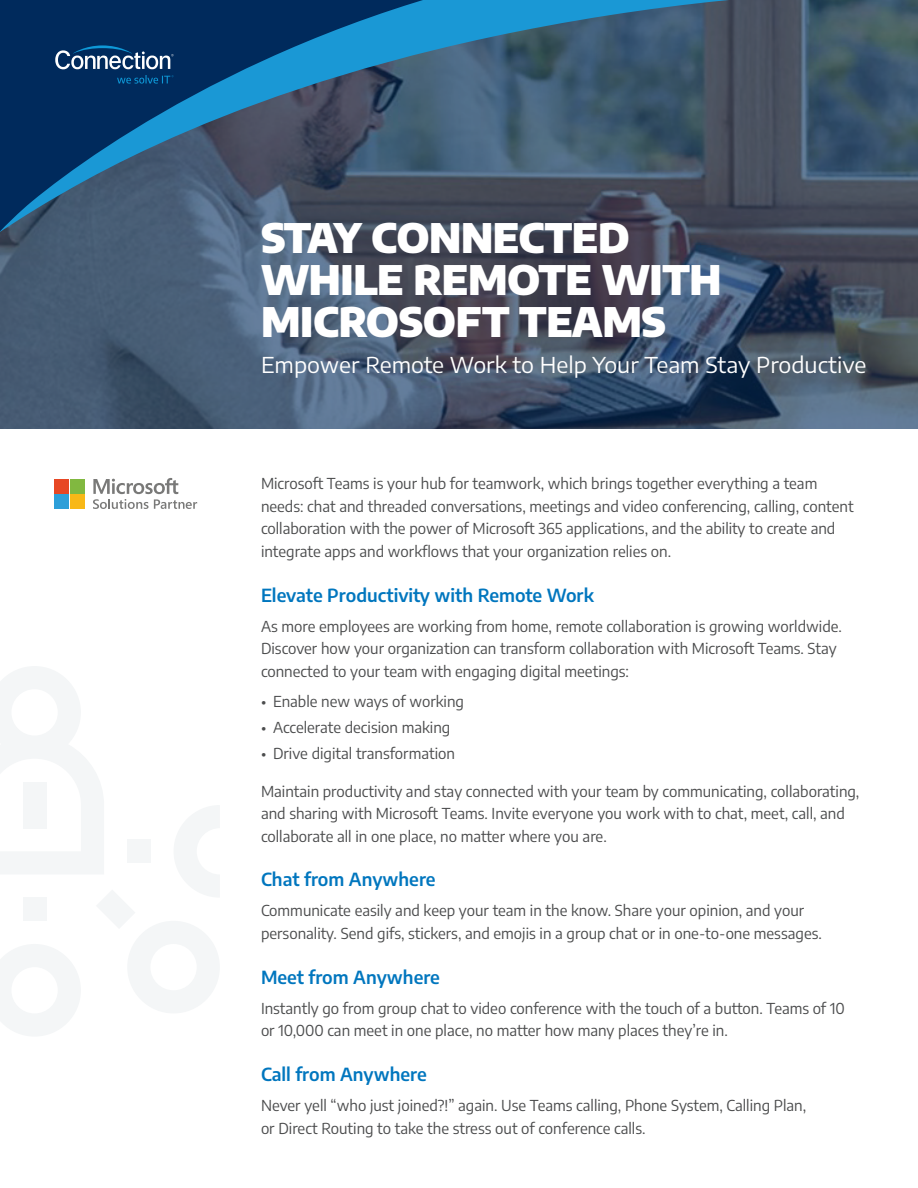
<style>
.page{position:relative;width:918px;height:1188px;background:#fff}
.page>*{position:absolute;margin:0;border:0;box-sizing:border-box;transform-origin:0 0}
.t1{font:900 40.5px/42px "Encode Sans";letter-spacing:-.01em;color:#fff}
.Services_Sub-Headlin{font:21.75px "Encode Sans Semi Expanded";color:#fff}
.Body_Subhead{font:600 18px "Encode Sans";color:#0076be}
.Body{font:15px/22.5px "Encode Sans";color:#4b4c4d}
</style>
<div class="page">
<img style="left:0;top:233px;width:918px;height:196px">
<svg style="left:0;top:233px;width:487px;height:10px;background:#47566b"></svg>
<svg style="left:0;top:0;width:918px;height:233px;background:#335471"></svg>
<svg style="left:55px;top:45px;width:119px;height:24px"></svg>
<svg style="left:117px;top:75px;width:57px;height:9px"></svg>
<svg style="left:93px;top:478px;width:104px;height:31px"></svg>
<div style="left:54px;top:479px;width:14px;height:14px;background:#e74724"></div>
<div style="left:70px;top:479px;width:14px;height:14px;background:#81b840"></div>
<div style="left:54px;top:495px;width:14px;height:14px;background:#2d9fd9"></div>
<div style="left:70px;top:495px;width:14px;height:14px;background:#f8b817"></div>
<svg style="left:0;top:666px;width:219px;height:370px"></svg>
<div style="left:23px;top:782px;width:23px;height:46px;background:#f4f6f7"></div>
<div style="left:127px;top:840px;width:23px;height:23px;background:#f4f6f7"></div>
<h1 class="t1" style="left:261px;top:213px;width:462px">STAY CONNECTED<br>WHILE REMOTE WITH<br>MICROSOFT TEAMS</h1>
<p class="Services_Sub-Headlin" style="left:261px;top:350px;width:607px">Empower Remote Work to Help Your Team Stay Productive</p>
<p class="Body" style="left:261px;top:471px;width:594px">Microsoft Teams is your hub for teamwork, which brings together everything a team needs: chat and threaded conversations, meetings and video conferencing, calling, content collaboration with the power of Microsoft 365 applications, and the ability to create and integrate apps and workflows that your organization relies on.</p>
<p class="Body_Subhead" style="left:261px;top:582px;width:334px">Elevate Productivity with Remote Work</p>
<p class="Body" style="left:261px;top:614px;width:583px">As more employees are working from home, remote collaboration is growing worldwide.<br>Discover how your organization can transform collaboration with Microsoft Teams. Stay connected to your team with engaging digital meetings:</p>
<p class="Body" style="left:261px;top:689px;width:205px">• Enable new ways of working</p>
<p class="Body" style="left:261px;top:715px;width:191px">• Accelerate decision making</p>
<p class="Body" style="left:261px;top:741px;width:196px">• Drive digital transformation</p>
<p class="Body" style="left:261px;top:779px;width:600px">Maintain productivity and stay connected with your team by communicating, collaborating, and sharing with Microsoft Teams. Invite everyone you work with to chat, meet, call, and collaborate all in one place, no matter where you are.</p>
<p class="Body_Subhead" style="left:261px;top:867px;width:176px">Chat from Anywhere</p>
<p class="Body" style="left:261px;top:899px;width:562px">Communicate easily and keep your team in the know. Share your opinion, and your personality. Send gifs, stickers, and emojis in a group chat or in one-to-one messages.</p>
<p class="Body_Subhead" style="left:261px;top:964px;width:180px">Meet from Anywhere</p>
<p class="Body" style="left:261px;top:996px;width:585px">Instantly go from group chat to video conference with the touch of a button. Teams of 10 or 10,000 can meet in one place, no matter how many places they’re in.</p>
<p class="Body_Subhead" style="left:261px;top:1062px;width:167px">Call from Anywhere</p>
<p class="Body" style="left:261px;top:1094px;width:547px">Never yell “who just joined?!” again. Use Teams calling, Phone System, Calling Plan, or Direct Routing to take the stress out of conference calls.</p>
</div>
